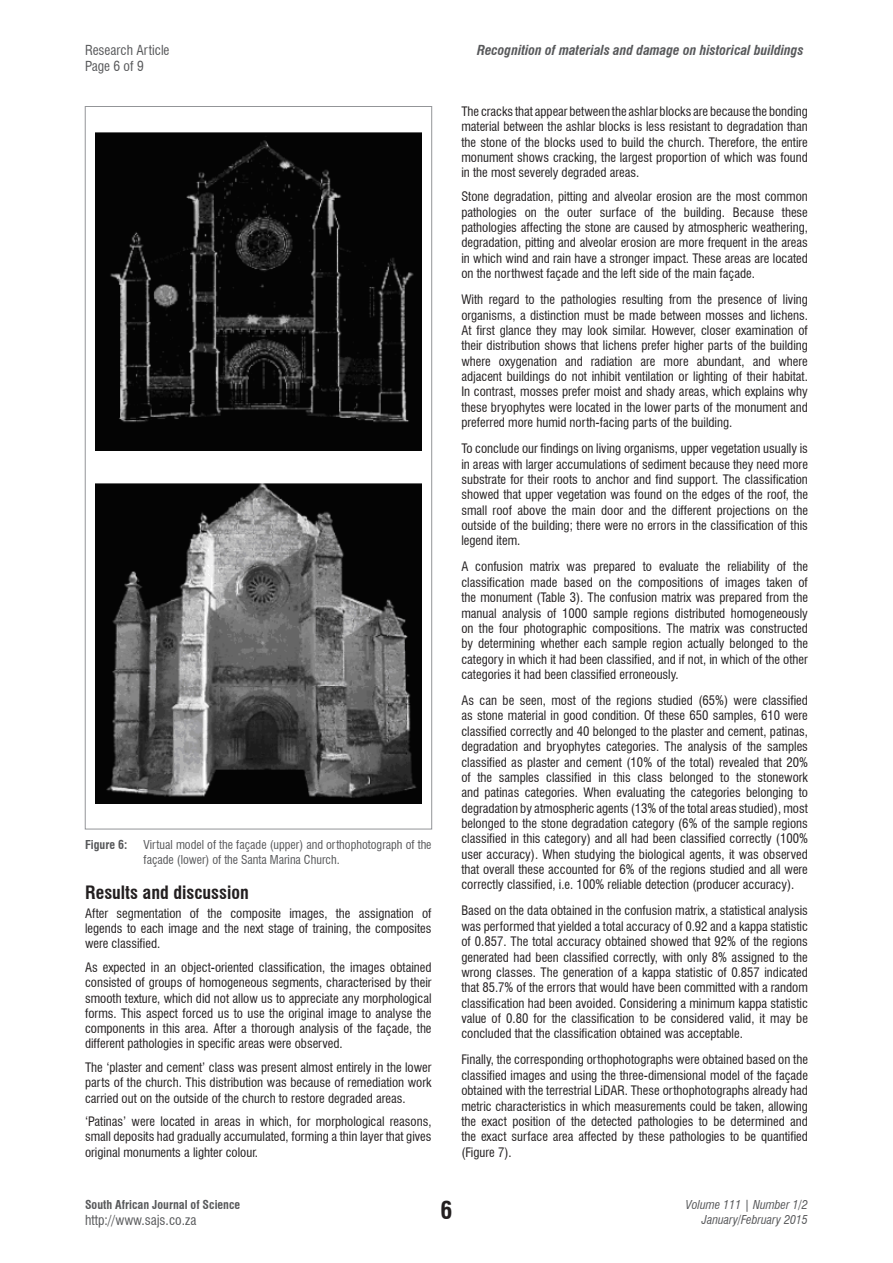
<style>
.page{position:relative;width:893px;height:1263px;background:#fff}
.page>*{position:absolute;margin:0;border:0;box-sizing:border-box;transform-origin:0 0}
.t1{font:700 condensed 24px "Swiss 721 BT";color:#231f20}
.Body_heading_1{font:700 condensed 18px "Swiss 721 BT";color:#231f20}
.Header_-_Section_tit{font:italic 700 condensed 13.5px "Swiss 721 BT";color:#57585a}
.Header_-_Section_tit-2{font:condensed 13.5px "Swiss 721 BT";color:#57585a}
.Article_Body_Text{font:condensed 12.75px/15.3px "Swiss 721 BT";color:#231f20;text-align:justify}
.Figure_Caption{font:condensed 12px/15.1px "Swiss 721 BT";color:#57585a}
.t2{font:italic condensed 12px/14.4px "Swiss 721 BT";color:#57585a;text-align:right}
.Figure_Caption-2{font:700 condensed 12px "Swiss 721 BT";color:#57585a}
</style>
<div class="page">
<img style="left:95px;top:132px;width:326px;height:319px">
<img style="left:95px;top:483px;width:326px;height:321px">
<p class="Header_-_Section_tit-2" style="left:85px;top:42px;width:86px">Research Article</p>
<p class="Header_-_Section_tit" style="left:477px;top:42px;width:328px">Recognition of materials and damage on historical buildings</p>
<p class="Header_-_Section_tit-2" style="left:85px;top:58px;width:60px">Page 6 of 9</p>
<p class="Figure_Caption-2" style="left:85px;top:837px;width:44px">Figure 6:</p>
<p class="Figure_Caption" style="left:144px;top:837px;width:290px">Virtual model of the façade (upper) and orthophotograph of the façade (lower) of the Santa Marina Church.</p>
<p class="Body_heading_1" style="left:85px;top:881px;width:165px">Results and discussion</p>
<p class="Article_Body_Text" style="left:85px;top:906px;width:348px">After segmentation of the composite images, the assignation of legends to each image and the next stage of training, the composites were classified.</p>
<p class="Article_Body_Text" style="left:85px;top:960px;width:348px">As expected in an object-oriented classification, the images obtained consisted of groups of homogeneous segments, characterised by their smooth texture, which did not allow us to appreciate any morphological forms. This aspect forced us to use the original image to analyse the components in this area. After a thorough analysis of the façade, the different pathologies in specific areas were observed.</p>
<p class="Article_Body_Text" style="left:85px;top:1060px;width:348px">The ‘plaster and cement’ class was present almost entirely in the lower parts of the church. This distribution was because of remediation work carried out on the outside of the church to restore degraded areas.</p>
<p class="Article_Body_Text" style="left:85px;top:1114px;width:348px">‘Patinas’ were located in areas in which, for morphological reasons, small deposits had gradually accumulated, forming a thin layer that gives original monuments a lighter colour.</p>
<p class="Article_Body_Text" style="left:461px;top:104px;width:348px">The cracks that appear between the ashlar blocks are because the bonding material between the ashlar blocks is less resistant to degradation than the stone of the blocks used to build the church. Therefore, the entire monument shows cracking, the largest proportion of which was found in the most severely degraded areas.</p>
<p class="Article_Body_Text" style="left:461px;top:189px;width:348px">Stone degradation, pitting and alveolar erosion are the most common pathologies on the outer surface of the building. Because these pathologies affecting the stone are caused by atmospheric weathering, degradation, pitting and alveolar erosion are more frequent in the areas in which wind and rain have a stronger impact. These areas are located on the northwest façade and the left side of the main façade.</p>
<p class="Article_Body_Text" style="left:461px;top:292px;width:348px">With regard to the pathologies resulting from the presence of living organisms, a distinction must be made between mosses and lichens.<br>At first glance they may look similar. However, closer examination of their distribution shows that lichens prefer higher parts of the building where oxygenation and radiation are more abundant, and where adjacent buildings do not inhibit ventilation or lighting of their habitat.<br>In contrast, mosses prefer moist and shady areas, which explains why these bryophytes were located in the lower parts of the monument and preferred more humid north-facing parts of the building.</p>
<p class="Article_Body_Text" style="left:461px;top:441px;width:348px">To conclude our findings on living organisms, upper vegetation usually is in areas with larger accumulations of sediment because they need more substrate for their roots to anchor and find support. The classification showed that upper vegetation was found on the edges of the roof, the small roof above the main door and the different projections on the outside of the building; there were no errors in the classification of this legend item.</p>
<p class="Article_Body_Text" style="left:461px;top:559px;width:348px">A confusion matrix was prepared to evaluate the reliability of the classification made based on the compositions of images taken of the monument (Table 3). The confusion matrix was prepared from the manual analysis of 1000 sample regions distributed homogeneously on the four photographic compositions. The matrix was constructed by determining whether each sample region actually belonged to the category in which it had been classified, and if not, in which of the other categories it had been classified erroneously.</p>
<p class="Article_Body_Text" style="left:461px;top:693px;width:348px">As can be seen, most of the regions studied (65%) were classified as stone material in good condition. Of these 650 samples, 610 were classified correctly and 40 belonged to the plaster and cement, patinas, degradation and bryophytes categories. The analysis of the samples classified as plaster and cement (10% of the total) revealed that 20% of the samples classified in this class belonged to the stonework and patinas categories. When evaluating the categories belonging to degradation by atmospheric agents (13% of the total areas studied), most belonged to the stone degradation category (6% of the sample regions classified in this category) and all had been classified correctly (100% user accuracy). When studying the biological agents, it was observed that overall these accounted for 6% of the regions studied and all were correctly classified, i.e. 100% reliable detection (producer accuracy).</p>
<p class="Article_Body_Text" style="left:461px;top:903px;width:348px">Based on the data obtained in the confusion matrix, a statistical analysis was performed that yielded a total accuracy of 0.92 and a kappa statistic of 0.857. The total accuracy obtained showed that 92% of the regions generated had been classified correctly, with only 8% assigned to the wrong classes. The generation of a kappa statistic of 0.857 indicated that 85.7% of the errors that would have been committed with a random classification had been avoided. Considering a minimum kappa statistic value of 0.80 for the classification to be considered valid, it may be concluded that the classification obtained was acceptable.</p>
<p class="Article_Body_Text" style="left:461px;top:1052px;width:348px">Finally, the corresponding orthophotographs were obtained based on the classified images and using the three-dimensional model of the façade obtained with the terrestrial LiDAR. These orthophotographs already had metric characteristics in which measurements could be taken, allowing the exact position of the detected pathologies to be determined and the exact surface area affected by these pathologies to be quantified (Figure 7).</p>
<p class="Figure_Caption-2" style="left:85px;top:1197px;width:157px">South African Journal of Science</p>
<p class="Header_-_Section_tit-2" style="left:85px;top:1212px;width:113px">http://www.sajs.co.za</p>
<h1 class="t1" style="left:440px;top:1195px;width:13px">6</h1>
<p class="t2" style="left:686px;top:1198px;width:124px">Volume 111 | Number 1/2<br>January/February 2015</p>
</div>
